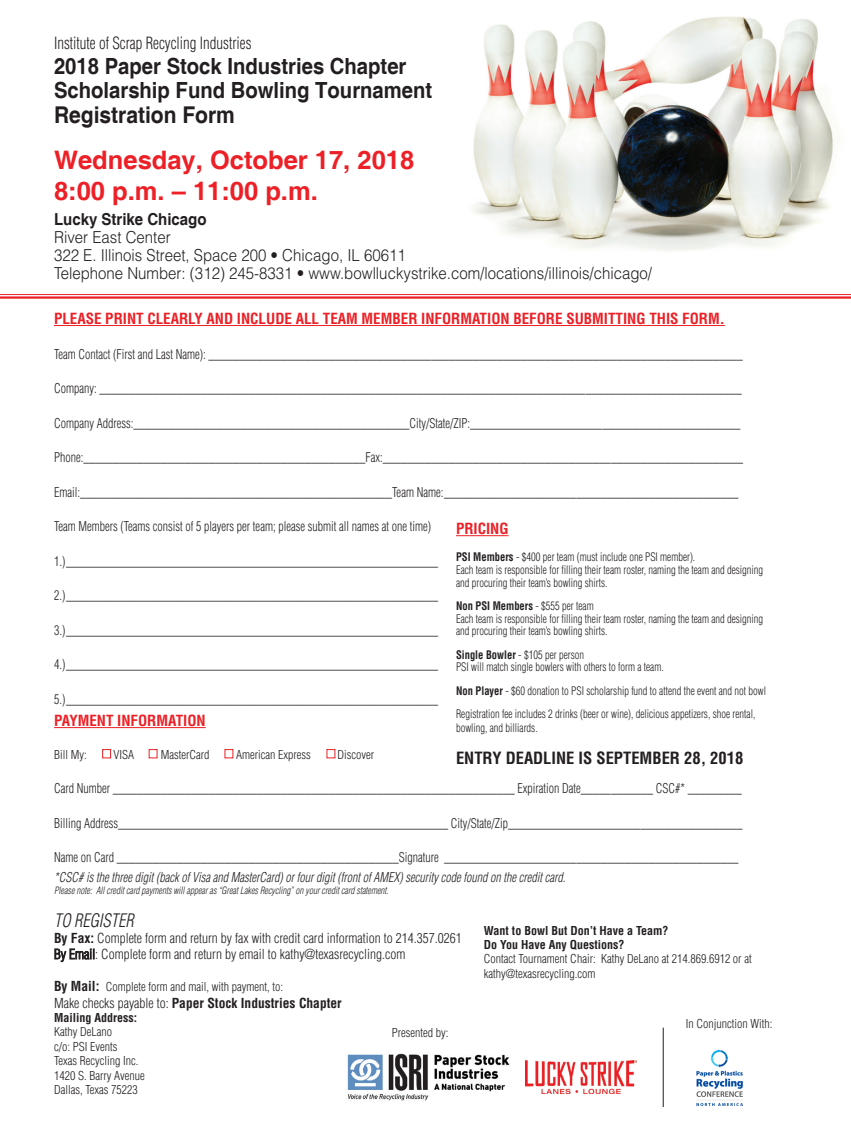
<style>
.page{position:relative;width:851px;height:1134px;background:#fff}
.page>*{position:absolute;margin:0;border:0;box-sizing:border-box;transform-origin:0 0}
.t1{font:700 25.5px "Helvetica";color:#ec2026}
.t2{font:700 23.1px "Helvetica";color:#231f20;scale:.91 1}
.t3{font:700 22.35px/24.6px "Helvetica";color:#231f20;scale:.91 1}
.t4{font:italic 300 condensed 18.15px "Helvetica";color:#231f20;scale:.91 1}
.t5{font:300 16.5px "Helvetica";color:#231f20;scale:.91 1}
.t6{font:300 condensed 16.5px "Helvetica";color:#231f20;scale:.91 1}
.t7{font:700 condensed 16.5px "Helvetica";color:#231f20}
.t8{font:700 16.5px "Helvetica";color:#231f20;scale:.91 1}
.t9{font:700 condensed 15px "Helvetica";color:#ec2026}
.t10{font:300 condensed 13.5px "Helvetica";color:#231f20}
.t11{font:700 condensed 13.5px "Helvetica";color:#231f20}
.t12{font:300 condensed 13.2px "Helvetica";color:#231f20;scale:.91 1}
.t13{font:italic 300 condensed 13.2px "Helvetica";color:#231f20;scale:.91 1}
.t14{font:300 condensed 12px/14.4px "Helvetica";color:#231f20}
.t15{font:700 condensed 12px "Helvetica";color:#231f20}
.t16{font:300 condensed 11.55px/12.6px "Helvetica";color:#231f20;scale:.91 1}
.t17{font:700 condensed 11.55px "Helvetica";color:#231f20;scale:.91 1}
.t18{font:italic 300 condensed 9.9px "Helvetica";color:#231f20;scale:.91 1}
.s1{font-weight:700}
.s2{font-weight:300}
.s3{font-weight:700;font-size:13.5px}
</style>
<div class="page">
<hr style="left:54px;top:727px;width:152px;height:1px;background:#ec2026">
<svg style="left:54px;top:948px;width:41px;height:15px"></svg>
<hr style="left:54px;top:325px;width:670px;height:1px;background:#ec2026">
<div style="left:102px;top:749px;width:9px;height:9px;border:1px solid #ec2026"></div>
<div style="left:149px;top:749px;width:8px;height:9px;border:1px solid #ec2026"></div>
<div style="left:224px;top:749px;width:9px;height:9px;border:1px solid #ec2026"></div>
<div style="left:326px;top:749px;width:9px;height:9px;border:1px solid #ec2026"></div>
<img style="left:473px;top:16px;width:360px;height:235px">
<hr style="left:0;top:294px;width:850px;height:1px;background:#ec2026">
<hr style="left:0;top:296px;width:850px;height:3px;background:#ec2026">
<hr style="left:456px;top:535px;width:52px;height:1px;background:#ec2026">
<img style="left:526px;top:1060px;width:110px;height:34px">
<img style="left:696px;top:1049px;width:47px;height:56px">
<hr style="left:662px;top:1028px;width:1px;height:79px;background:#231f20">
<img style="left:347px;top:1053px;width:163px;height:48px">
<p class="t6" style="left:54px;top:34px;width:218px">Institute of Scrap Recycling Industries</p>
<p class="t3" style="left:54px;top:55px;width:417px">2018 Paper Stock Industries Chapter<br>Scholarship Fund Bowling Tournament</p>
<p class="t2" style="left:54px;top:101px;width:200px">Registration Form</p>
<p class="t1" style="left:54px;top:145px;width:361px">Wednesday, October 17, 2018</p>
<p class="t1" style="left:54px;top:175px;width:265px">8:00 p.m. – 11:00 p.m.</p>
<p class="t8" style="left:54px;top:210px;width:169px">Lucky Strike Chicago</p>
<p class="t5" style="left:54px;top:227px;width:130px">River East Center</p>
<p class="t5" style="left:54px;top:245px;width:388px">322 E. Illinois Street, Space 200 • Chicago, IL 60611</p>
<p class="t5" style="left:54px;top:263px;width:658px">Telephone Number: (312) 245-8331 • www.bowlluckystrike.com/locations/illinois/chicago/</p>
<p class="t9" style="left:54px;top:310px;width:672px">PLEASE PRINT CLEARLY AND INCLUDE ALL TEAM MEMBER INFORMATION BEFORE SUBMITTING THIS FORM.</p>
<p class="t12" style="left:54px;top:346px;width:758px">Team Contact (First and Last Name): _________________________________________________________________________________________</p>
<p class="t12" style="left:54px;top:381px;width:757px">Company: ___________________________________________________________________________________________________________</p>
<p class="t12" style="left:54px;top:415px;width:755px">Company Address:______________________________________________City/State/ZIP:_____________________________________________</p>
<p class="t12" style="left:54px;top:450px;width:758px">Phone:_______________________________________________Fax:____________________________________________________________</p>
<p class="t12" style="left:54px;top:484px;width:753px">Email:____________________________________________________Team Name:_________________________________________________</p>
<p class="t12" style="left:54px;top:519px;width:416px">Team Members (Teams consist of 5 players per team; please submit all names at one time)</p>
<p class="t12" style="left:54px;top:553px;width:423px">1.)______________________________________________________________</p>
<p class="t12" style="left:54px;top:588px;width:423px">2.)______________________________________________________________</p>
<p class="t12" style="left:54px;top:622px;width:423px">3.)______________________________________________________________</p>
<p class="t12" style="left:54px;top:657px;width:423px">4.)______________________________________________________________</p>
<p class="t12" style="left:54px;top:691px;width:423px">5.)______________________________________________________________</p>
<p class="t9" style="left:456px;top:520px;width:54px">PRICING</p>
<p class="t16" style="left:456px;top:551px;width:264px"><span class="s1">PSI Members</span> - $400 per team (must include one PSI member).</p>
<p class="t16" style="left:456px;top:563px;width:339px">Each team is responsible for filling their team roster, naming the team and designing and procuring their team’s bowling shirts.</p>
<p class="t17" style="left:456px;top:599px;width:153px">Non PSI Members <span class="s2">- $555 per team</span></p>
<p class="t16" style="left:456px;top:612px;width:339px">Each team is responsible for filling their team roster, naming the team and designing and procuring their team’s bowling shirts.</p>
<p class="t16" style="left:456px;top:648px;width:142px"><span class="s1">Single Bowler</span> - $105 per person</p>
<p class="t16" style="left:456px;top:661px;width:230px">PSI will match single bowlers with others to form a team.</p>
<p class="t16" style="left:456px;top:679px;width:342px;line-height:23.4px"><span class="s1">Non Player</span> - $60 donation to PSI scholarship fund to attend the event and not bowl<br>Registration fee includes 2 drinks (beer or wine), delicious appetizers, shoe rental,</p>
<p class="t16" style="left:456px;top:722px;width:91px">bowling, and billiards.</p>
<p class="t7" style="left:456px;top:748px;width:289px">ENTRY DEADLINE IS SEPTEMBER 28, 2018</p>
<p class="t9" style="left:54px;top:712px;width:153px">PAYMENT INFORMATION</p>
<p class="t14" style="left:54px;top:747px;width:34px">Bill My:</p>
<p class="t14" style="left:113px;top:747px;width:22px">VISA</p>
<p class="t14" style="left:161px;top:747px;width:50px">MasterCard</p>
<p class="t14" style="left:236px;top:747px;width:76px">American Express</p>
<p class="t14" style="left:337px;top:747px;width:38px">Discover</p>
<p class="t12" style="left:54px;top:781px;width:757px">Card Number ___________________________________________________________________ Expiration Date____________ CSC#* _________</p>
<p class="t12" style="left:54px;top:815px;width:758px">Billing Address_______________________________________________________ City/State/Zip_______________________________________</p>
<p class="t12" style="left:54px;top:850px;width:753px">Name on Card _______________________________________________Signature _________________________________________________</p>
<p class="t13" style="left:54px;top:869px;width:563px">*CSC# is the three digit (back of Visa and MasterCard) or four digit (front of AMEX) security code found on the credit card.</p>
<p class="t18" style="left:54px;top:884px;width:369px">Please note: All credit card payments will appear as “Great Lakes Recycling” on your credit card statement.</p>
<p class="t4" style="left:54px;top:910px;width:89px">TO REGISTER</p>
<p class="t10" style="left:54px;top:930px;width:409px"><span class="s1">By Fax:</span> Complete form and return by fax with credit card information to 214.357.0261</p>
<p class="t10" style="left:54px;top:946px;width:353px">By Email: Complete form and return by email to kathy@texasrecycling.com</p>
<p class="t14" style="left:54px;top:980px;width:231px"><span class="s3">By Mail:</span> Complete form and mail, with payment, to:</p>
<p class="t11" style="left:54px;top:995px;width:289px"><span class="s2">Make checks payable to:</span> Paper Stock Industries Chapter</p>
<p class="t15" style="left:54px;top:1010px;width:85px">Mailing Address:</p>
<p class="t14" style="left:54px;top:1025px;width:59px">Kathy DeLano</p>
<p class="t14" style="left:54px;top:1039px;width:65px">c/o: PSI Events</p>
<p class="t14" style="left:54px;top:1054px;width:86px">Texas Recycling Inc.</p>
<p class="t14" style="left:54px;top:1068px;width:92px">1420 S. Barry Avenue</p>
<p class="t14" style="left:54px;top:1082px;width:85px">Dallas, Texas 75223</p>
<p class="t14" style="left:484px;top:923px;width:269px"><span class="s1">Want to Bowl But Don’t Have a Team?<br>Do You Have Any Questions?<br></span>Contact Tournament Chair: Kathy DeLano at 214.869.6912 or at</p>
<p class="t14" style="left:484px;top:966px;width:113px">kathy@texasrecycling.com</p>
<p class="t14" style="left:686px;top:1017px;width:88px">In Conjunction With:</p>
<p class="t14" style="left:392px;top:1026px;width:58px">Presented by:</p>
</div>
